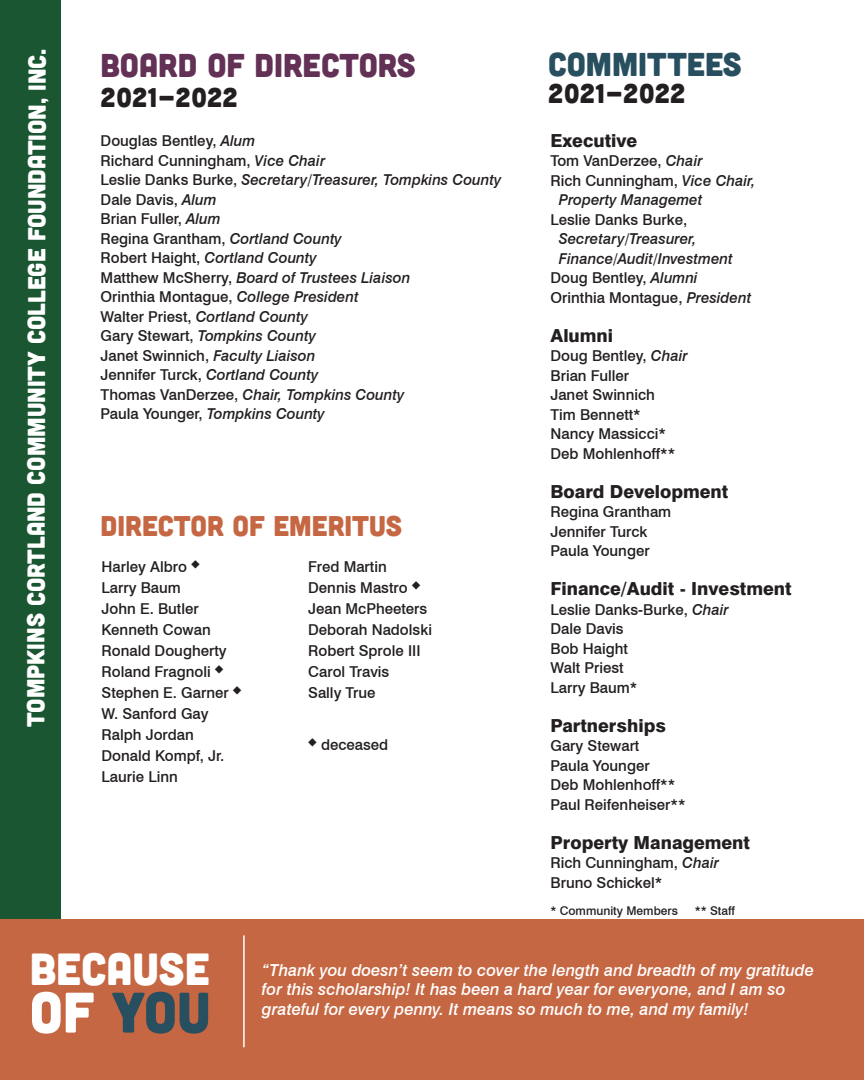
<style>
.page{position:relative;width:864px;height:1080px;background:#fff}
.page>*{position:absolute;margin:0;border:0;box-sizing:border-box;transform-origin:0 0}
.t1{font:57px "Cubano";color:#284f5f}
.t2{font:45px "Cubano";color:#fff}
.t3{font:33px "Cubano";color:#633056}
.t4{font:33px "Cubano";color:#284f5f}
.t5{font:28.5px "Cubano";color:#c66743}
.t6{font:27px "Cubano";color:#231f20}
.t7{font:24.6px "Cubano";letter-spacing:-.005em;color:#fff}
.t8{font:800 18px "Swiss 721 BT";color:#231f20}
.t9{font:italic 500 16.5px/19.8px "Swiss 721 BT";color:#fff}
.t10{font:500 15px "Swiss 721 BT";color:#231f20}
.t11{font:italic 500 15px/19.5px "Swiss 721 BT";color:#231f20}
.t12{font:500 12px "Swiss 721 BT";color:#231f20}
.s1{font-style:italic}
.s2{font-style:normal}
.s3{color:#fff}
</style>
<div class="page">
<div style="left:0;top:0;width:61px;height:1080px;background:#1a5632"></div>
<div style="left:0;top:920px;width:864px;height:160px;background:#c66743"></div>
<hr style="left:243px;top:935px;width:2px;height:112px;background:#fff">
<p class="t7" style="left:21px;top:727px;width:680px;rotate:-90deg">TOMPKINS CORTLAND COMMUNITY COLLEGE FOUNDATION, INC.</p>
<p class="t3" style="left:101px;top:44px;width:317px">BOARD OF DIRECTORS</p>
<p class="t6" style="left:101px;top:80px;width:139px">2021-2022</p>
<p class="t10" style="left:101px;top:132px;width:156px">Douglas Bentley, <span class="s1">Alum</span></p>
<p class="t10" style="left:101px;top:151px;width:226px">Richard Cunningham, <span class="s1">Vice Chair</span></p>
<p class="t11" style="left:101px;top:170px;width:402px"><span class="s2">Leslie Danks Burke,</span> Secretary/Treasurer, Tompkins County</p>
<p class="t10" style="left:101px;top:190px;width:117px">Dale Davis, <span class="s1">Alum</span></p>
<p class="t10" style="left:101px;top:210px;width:122px">Brian Fuller, <span class="s1">Alum</span></p>
<p class="t10" style="left:101px;top:229px;width:243px">Regina Grantham, <span class="s1">Cortland County</span></p>
<p class="t11" style="left:101px;top:248px;width:218px"><span class="s2">Robert Haight,</span> Cortland County</p>
<p class="t11" style="left:101px;top:267px;width:311px"><span class="s2">Matthew McSherry,</span> Board of Trustees Liaison</p>
<p class="t10" style="left:101px;top:288px;width:260px">Orinthia Montague, <span class="s1">College President</span></p>
<p class="t11" style="left:101px;top:306px;width:209px"><span class="s2">Walter Priest,</span> Cortland County</p>
<p class="t11" style="left:101px;top:326px;width:217px"><span class="s2">Gary Stewart,</span> Tompkins County</p>
<p class="t10" style="left:101px;top:346px;width:216px">Janet Swinnich, <span class="s1">Faculty Liaison</span></p>
<p class="t10" style="left:101px;top:366px;width:219px">Jennifer Turck, <span class="s1">Cortland County</span></p>
<p class="t11" style="left:101px;top:384px;width:305px"><span class="s2">Thomas VanDerzee,</span> Chair, Tompkins County<br><span class="s2">Paula Younger,</span> Tompkins County</p>
<p class="t5" style="left:101px;top:507px;width:303px">DIRECTOR OF EMERITUS</p>
<p class="t10" style="left:102px;top:557px;width:100px">Harley Albro ◆</p>
<p class="t10" style="left:102px;top:578px;width:81px">Larry Baum</p>
<p class="t10" style="left:102px;top:599px;width:99px">John E. Butler</p>
<p class="t10" style="left:102px;top:620px;width:111px">Kenneth Cowan</p>
<p class="t10" style="left:102px;top:641px;width:127px">Ronald Dougherty</p>
<p class="t10" style="left:102px;top:662px;width:124px">Roland Fragnoli ◆</p>
<p class="t10" style="left:102px;top:683px;width:142px">Stephen E. Garner ◆</p>
<p class="t10" style="left:102px;top:704px;width:109px">W. Sanford Gay</p>
<p class="t10" style="left:102px;top:725px;width:94px">Ralph Jordan</p>
<p class="t10" style="left:102px;top:746px;width:124px">Donald Kompf, Jr.</p>
<p class="t10" style="left:102px;top:767px;width:78px">Laurie Linn</p>
<p class="t10" style="left:308px;top:557px;width:80px">Fred Martin</p>
<p class="t10" style="left:308px;top:578px;width:114px">Dennis Mastro ◆</p>
<p class="t10" style="left:308px;top:599px;width:121px">Jean McPheeters</p>
<p class="t10" style="left:308px;top:620px;width:125px">Deborah Nadolski</p>
<p class="t10" style="left:308px;top:641px;width:114px">Robert Sprole III</p>
<p class="t10" style="left:308px;top:662px;width:83px">Carol Travis</p>
<p class="t10" style="left:308px;top:683px;width:69px">Sally True</p>
<p class="t10" style="left:308px;top:736px;width:82px">◆ deceased</p>
<p class="t4" style="left:548px;top:43px;width:195px">COMMITTEES</p>
<p class="t6" style="left:548px;top:76px;width:139px">2021-2022</p>
<p class="t8" style="left:550px;top:130px;width:88px">Executive</p>
<p class="t10" style="left:550px;top:152px;width:154px">Tom VanDerzee, <span class="s1">Chair</span></p>
<p class="t10" style="left:550px;top:172px;width:206px">Rich Cunningham, <span class="s1">Vice Chair,</span></p>
<p class="t11" style="left:559px;top:190px;width:145px">Property Managemet</p>
<p class="t10" style="left:550px;top:211px;width:138px">Leslie Danks Burke,</p>
<p class="t11" style="left:559px;top:229px;width:139px">Secretary/Treasurer,</p>
<p class="t11" style="left:559px;top:249px;width:175px">Finance/Audit/Investment</p>
<p class="t10" style="left:550px;top:269px;width:149px">Doug Bentley, <span class="s1">Alumni</span></p>
<p class="t10" style="left:550px;top:289px;width:202px">Orinthia Montague, <span class="s1">President</span></p>
<p class="t8" style="left:550px;top:325px;width:64px">Alumni</p>
<p class="t10" style="left:550px;top:347px;width:139px">Doug Bentley, <span class="s1">Chair</span></p>
<p class="t10" style="left:550px;top:367px;width:80px">Brian Fuller</p>
<p class="t10" style="left:550px;top:386px;width:106px">Janet Swinnich</p>
<p class="t10" style="left:550px;top:406px;width:92px">Tim Bennett*</p>
<p class="t10" style="left:550px;top:425px;width:117px">Nancy Massicci*</p>
<p class="t10" style="left:550px;top:445px;width:126px">Deb Mohlenhoff**</p>
<p class="t8" style="left:550px;top:481px;width:179px">Board Development</p>
<p class="t10" style="left:550px;top:503px;width:122px">Regina Grantham</p>
<p class="t10" style="left:550px;top:523px;width:99px">Jennifer Turck</p>
<p class="t10" style="left:550px;top:542px;width:101px">Paula Younger</p>
<p class="t8" style="left:550px;top:578px;width:243px">Finance/Audit - Investment</p>
<p class="t10" style="left:550px;top:601px;width:180px">Leslie Danks-Burke, <span class="s1">Chair</span></p>
<p class="t10" style="left:550px;top:620px;width:75px">Dale Davis</p>
<p class="t10" style="left:550px;top:640px;width:79px">Bob Haight</p>
<p class="t10" style="left:550px;top:659px;width:75px">Walt Priest</p>
<p class="t10" style="left:550px;top:679px;width:88px">Larry Baum*</p>
<p class="t8" style="left:550px;top:715px;width:117px">Partnerships</p>
<p class="t10" style="left:550px;top:737px;width:90px">Gary Stewart</p>
<p class="t10" style="left:550px;top:757px;width:101px">Paula Younger</p>
<p class="t10" style="left:550px;top:776px;width:126px">Deb Mohlenhoff**</p>
<p class="t10" style="left:550px;top:796px;width:137px">Paul Reifenheiser**</p>
<p class="t8" style="left:550px;top:832px;width:201px">Property Management</p>
<p class="t10" style="left:550px;top:854px;width:170px">Rich Cunningham, <span class="s1">Chair</span></p>
<p class="t10" style="left:550px;top:874px;width:113px">Bruno Schickel*</p>
<p class="t12" style="left:550px;top:903px;width:129px">* Community Members</p>
<p class="t12" style="left:695px;top:903px;width:42px">** Staff</p>
<p class="t2" style="left:30px;top:940px;width:182px">BECAUSE</p>
<p class="t1" style="left:30px;top:976px;width:182px"><span class="s3">OF</span> YOU</p>
<p class="t9" style="left:262px;top:960px;width:554px">“Thank you doesn’t seem to cover the length and breadth of my gratitude for this scholarship! It has been a hard year for everyone, and I am so grateful for every penny. It means so much to me, and my family!</p>
</div>
